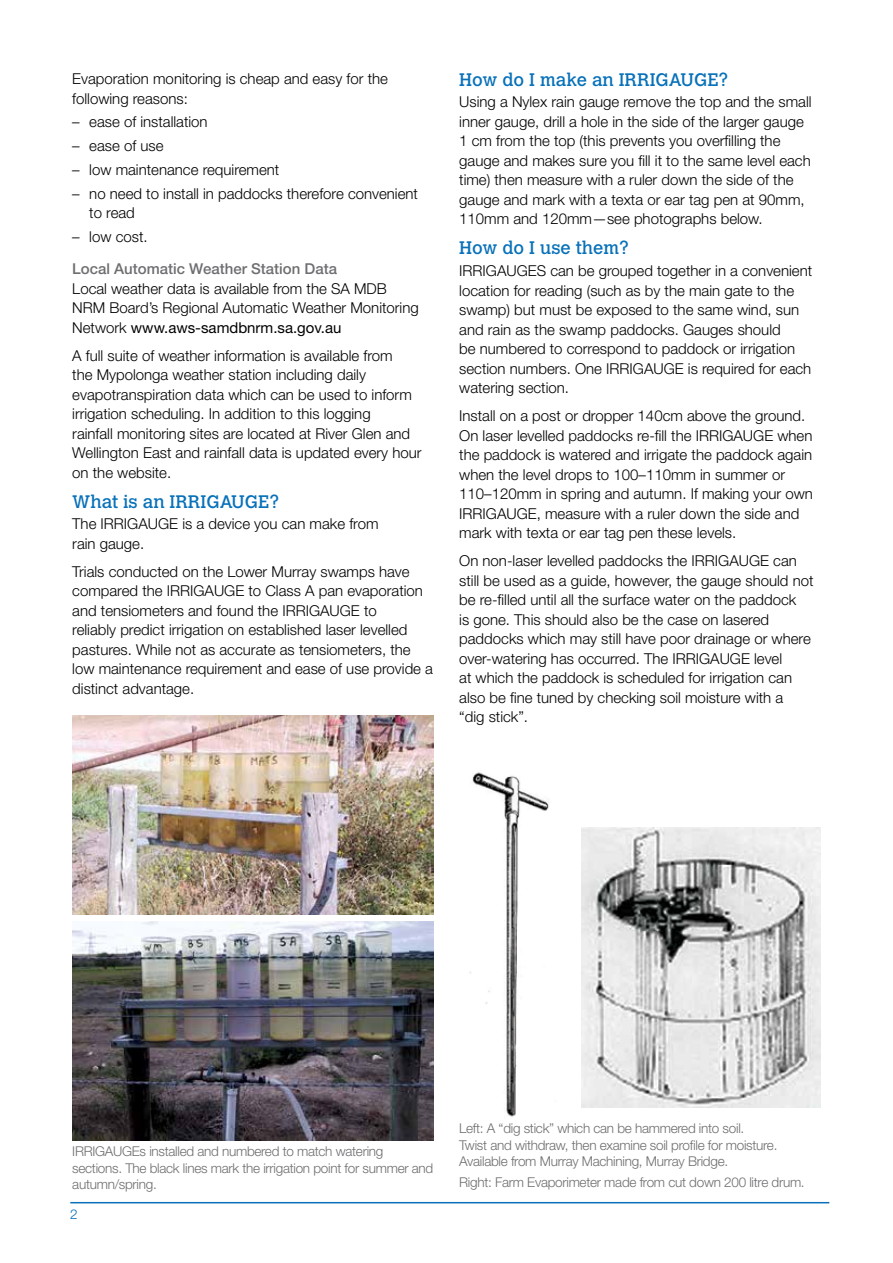
<style>
.page{position:relative;width:893px;height:1263px;background:#fff}
.page>*{position:absolute;margin:0;border:0;box-sizing:border-box;transform-origin:0 0}
.t1{font:18px "Calvert MT Std";color:#0871b9}
.t2{font:300 15px/19.5px "Helvetica Neue";color:#000}
.t3{font:500 15px "Helvetica Neue LT Std";color:#6d6e71}
.t4{font:300 13.5px/16.5px "Helvetica Neue LT Std";letter-spacing:-.02em;color:#6d6e71}
.t5{font:300 13.5px "Helvetica Neue LT Std";color:#0871b9}
.s1{font-weight:400}
</style>
<div class="page">
<hr style="left:70px;top:1202px;width:759px;height:1px;background:#0871b9">
<img style="left:72px;top:921px;width:362px;height:219px">
<img style="left:72px;top:716px;width:362px;height:199px">
<img style="left:470px;top:772px;width:80px;height:345px">
<img style="left:581px;top:828px;width:240px;height:280px">
<p class="t2" style="left:72px;top:69px;width:317px">Evaporation monitoring is cheap and easy for the following reasons:</p>
<p class="t2" style="left:72px;top:112px;width:137px">– ease of installation</p>
<p class="t2" style="left:72px;top:136px;width:93px">– ease of use</p>
<p class="t2" style="left:72px;top:159px;width:209px">– low maintenance requirement</p>
<p class="t2" style="left:89px;top:183px;width:330px;text-indent:-17px">– no need to install in paddocks therefore convenient to read</p>
<p class="t2" style="left:72px;top:226px;width:77px">– low cost.</p>
<p class="t3" style="left:72px;top:260px;width:266px">Local Automatic Weather Station Data</p>
<p class="t2" style="left:72px;top:278px;width:348px">Local weather data is available from the SA MDB<br>NRM Board’s Regional Automatic Weather Monitoring<br>Network <span class="s1">www.aws-samdbnrm.sa.gov.au</span></p>
<p class="t2" style="left:72px;top:345px;width:351px">A full suite of weather information is available from<br>the Mypolonga weather station including daily evapotranspiration data which can be used to inform irrigation scheduling. In addition to this logging<br>rainfall monitoring sites are located at River Glen and Wellington East and rainfall data is updated every hour on the website.</p>
<p class="t1" style="left:72px;top:491px;width:208px">What is an IRRIGAUGE?</p>
<p class="t2" style="left:72px;top:514px;width:308px">The IRRIGAUGE is a device you can make from rain gauge.</p>
<p class="t2" style="left:72px;top:561px;width:362px">Trials conducted on the Lower Murray swamps have compared the IRRIGAUGE to Class A pan evaporation and tensiometers and found the IRRIGAUGE to<br>reliably predict irrigation on established laser levelled pastures. While not as accurate as tensiometers, the low maintenance requirement and ease of use provide a distinct advantage.</p>
<p class="t1" style="left:459px;top:69px;width:271px">How do I make an IRRIGAUGE?</p>
<p class="t2" style="left:459px;top:92px;width:354px">Using a Nylex rain gauge remove the top and the small inner gauge, drill a hole in the side of the larger gauge 1 cm from the top (this prevents you overfilling the gauge and makes sure you fill it to the same level each time) then measure with a ruler down the side of the gauge and mark with a texta or ear tag pen at 90mm, 110mm and 120mm—see photographs below.</p>
<p class="t1" style="left:459px;top:238px;width:171px">How do I use them?</p>
<p class="t2" style="left:459px;top:261px;width:354px">IRRIGAUGES can be grouped together in a convenient location for reading (such as by the main gate to the swamp) but must be exposed to the same wind, sun and rain as the swamp paddocks. Gauges should<br>be numbered to correspond to paddock or irrigation section numbers. One IRRIGAUGE is required for each watering section.</p>
<p class="t2" style="left:459px;top:406px;width:355px">Install on a post or dropper 140cm above the ground.<br>On laser levelled paddocks re-fill the IRRIGAUGE when the paddock is watered and irrigate the paddock again when the level drops to 100–110mm in summer or 110–120mm in spring and autumn. If making your own IRRIGAUGE, measure with a ruler down the side and mark with texta or ear tag pen these levels.</p>
<p class="t2" style="left:459px;top:551px;width:356px">On non-laser levelled paddocks the IRRIGAUGE can still be used as a guide, however, the gauge should not be re-filled until all the surface water on the paddock<br>is gone. This should also be the case on lasered paddocks which may still have poor drainage or where over-watering has occurred. The IRRIGAUGE level<br>at which the paddock is scheduled for irrigation can also be fine tuned by checking soil moisture with a<br>“dig stick”.</p>
<p class="t4" style="left:72px;top:1143px;width:363px">IRRIGAUGEs installed and numbered to match watering sections. The black lines mark the irrigation point for summer and autumn/spring.</p>
<p class="t5" style="left:70px;top:1206px;width:9px">2</p>
<p class="t4" style="left:459px;top:1120px;width:320px">Left: A “dig stick” which can be hammered into soil.<br>Twist and withdraw, then examine soil profile for moisture.<br>Available from Murray Machining, Murray Bridge.</p>
<p class="t4" style="left:459px;top:1173px;width:347px">Right: Farm Evaporimeter made from cut down 200 litre drum.</p>
</div>
